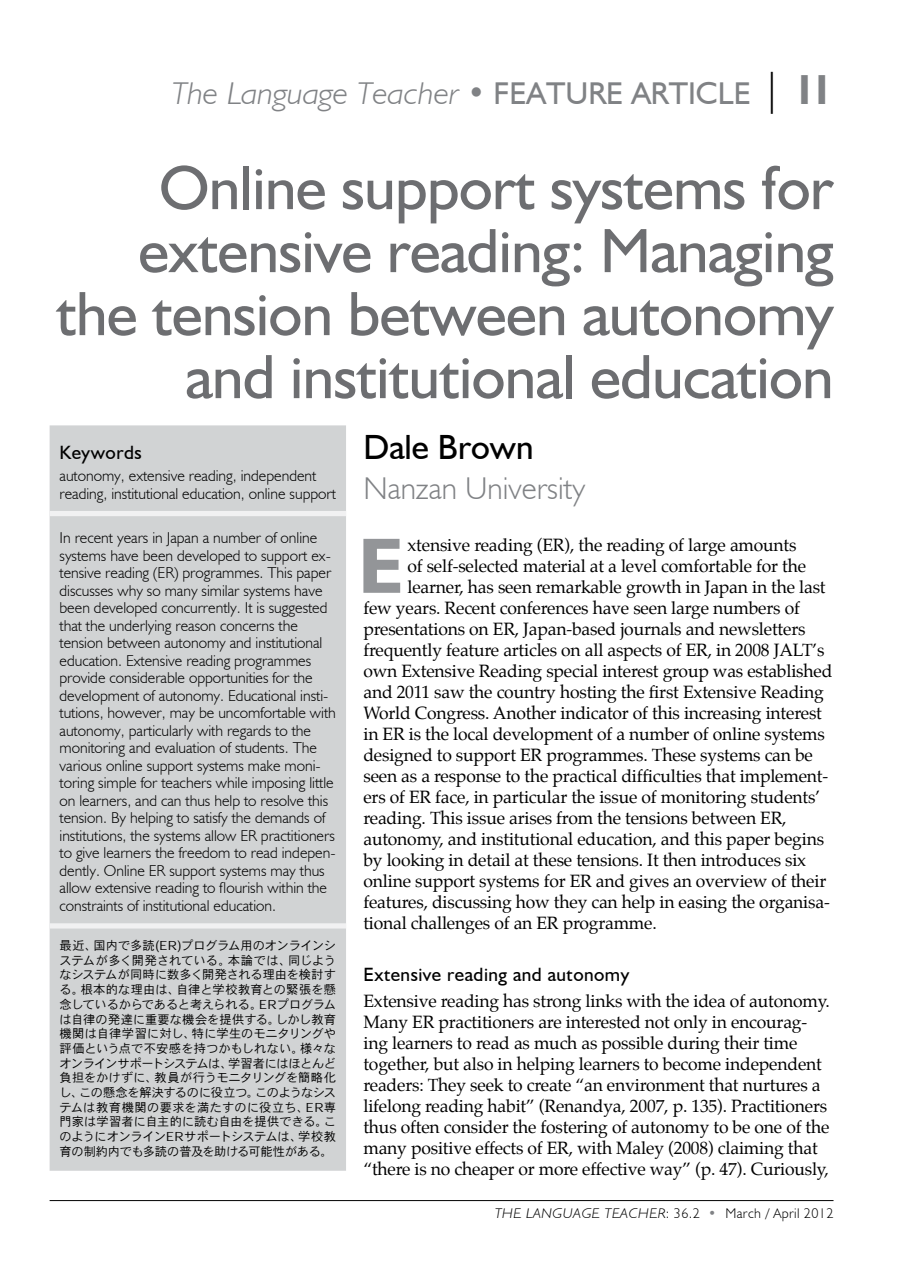
<style>
.page{position:relative;width:903px;height:1275px;background:#fff}
.page>*{position:absolute;margin:0;border:0;box-sizing:border-box;transform-origin:0 0}
.t1{font:700 78.92px "Humanist 521 BT";color:#939598}
.t2{font:63px/63px "Humanist 521 BT";letter-spacing:-.01em;color:#6d6e71;text-align:right}
.t3{font:35px "Humanist 521 BT";color:#000}
.t4{font:italic 300 31.5px "Humanist 521 BT";color:#808285;scale:1.1 1}
.t5{font:300 31.5px "Humanist 521 BT";color:#808285}
.t6{font:19.25px "Humanist 521 BT";letter-spacing:.025em;color:#000}
.t7{font:17.5px/21px "Palatino";letter-spacing:-.01em;color:#000}
.t8{font:300 15.75px/17.5px "Humanist 521 BT";color:#000}
.t9{font:300 14px "Humanist 521 BT";letter-spacing:.03em;color:#000}
.t10{font:12.25px/14.7px "Heisei Kaku Go Std W3";letter-spacing:-.03em;color:#000;text-align:justify}
.s1{font-style:normal}
.s2{font-weight:400;font-style:normal}
.s3{font-style:normal;font-size:42px;color:#000}
.s4{font-weight:700;font-style:normal;font-size:42px}
.s5{font-style:italic}
.s6{font-family:"Humanist 521 BT Xtra";font-weight:700;font-stretch:condensed;color:#808285}
</style>
<div class="page">
<hr style="left:50px;top:1200px;width:783px;height:1px;background:#000">
<div style="left:50px;top:425px;width:296px;height:746px;background:#d1d3d4"></div>
<div style="left:50px;top:511px;width:296px;height:5px;background:#f1f1f2"></div>
<div style="left:50px;top:923px;width:296px;height:5px;background:#f1f1f2"></div>
<h3 class="t4" style="left:172px;top:74px;width:603px">The Language Teacher <span class="s1">•</span> <span class="s2">Feature Art icle</span> <span class="s3">|</span> <span class="s4">11</span></h3>
<h2 class="t2" style="left:56px;top:155px;width:779px">Online support systems for extensive reading: Managing the tension between autonomy and institutional education</h2>
<p class="t6" style="left:60px;top:440px;width:84px">Keywords</p>
<p class="t8" style="left:60px;top:467px;width:278px">autonomy, extensive reading, independent reading, institutional education, online support</p>
<p class="t8" style="left:60px;top:529px;width:278px">I n recent years in Japan a number of online systems have been developed to support ex&shy;tensive reading (ER) programmes. This paper discusses why so many similar systems have been developed concurrently. It is suggested that the underlying reason concerns the tension between autonomy and institutional education. Extensive reading programmes provide considerable opportunities for the development of autonomy. Educational insti&shy;tutions, however, may be uncomfortable with autonomy, particularly with regards to the monitoring and evaluation of students. The various online support systems make moni&shy;toring simple for teachers while imposing little on learners, and can thus help to resolve this tension. By helping to satisfy the demands of institutions, the systems allow ER practitioners to give learners the freedom to read indepen&shy;dently. Online ER support systems may thus allow extensive reading to flourish within the constraints of institutional education.</p>
<p class="t10" style="left:60px;top:938px;width:278px">最近、国内で多読(ER)プログラム用のオンラインシステムが多く開発されている。本論では、同じようなシステムが同時に数多く開発される理由を検討する。根本的な理由は、自律と学校教育との緊張を懸念しているからであると考えられる。ERプログラムは自律の発達に重要な機会を提供する。しかし教育機関は自律学習に対し、特に学生のモニタリングや評価という点で不安感を持つかもしれない。様々なオンラインサポートシステムは、学習者にはほとんど負担をかけずに、教員が行うモニタリングを簡略化し、この懸念を解決するのに役立つ。このようなシステムは教育機関の要求を満たすのに役立ち、ER専門家は学習者に自主的に読む自由を提供できる。このようにオンラインERサポートシステムは、学校教育の制約内でも多読の普及を助ける可能性がある。</p>
<h3 class="t3" style="left:363px;top:425px;width:172px">Dale Brown</h3>
<h3 class="t5" style="left:363px;top:469px;width:223px">Nanzan University</h3>
<h1 class="t1" style="left:358px;top:517px;width:47px">E</h1>
<p class="t7" style="left:407px;top:534px;width:391px">xtensive reading (ER), the reading of large amounts</p>
<p class="t7" style="left:407px;top:555px;width:400px">of self-selected material at a level comfortable for the</p>
<p class="t7" style="left:407px;top:576px;width:420px">learner, has seen remarkable growth in Japan in the last</p>
<p class="t7" style="left:363px;top:597px;width:438px">few years. Recent conferences have seen large numbers of</p>
<p class="t7" style="left:363px;top:618px;width:443px">presentations on ER, Japan-based journals and newsletters</p>
<p class="t7" style="left:363px;top:639px;width:463px">frequently feature articles on all aspects of ER, in 2008 JALT’s</p>
<p class="t7" style="left:363px;top:660px;width:470px">own Extensive Reading special interest group was established</p>
<p class="t7" style="left:363px;top:681px;width:462px">and 2011 saw the country hosting the first Extensive Reading</p>
<p class="t7" style="left:363px;top:702px;width:460px">World Congress. Another indicator of this increasing interest</p>
<p class="t7" style="left:363px;top:723px;width:463px">in ER is the local development of a number of online systems</p>
<p class="t7" style="left:363px;top:744px;width:451px">designed to support ER programmes. These systems can be</p>
<p class="t7" style="left:363px;top:765px;width:466px">seen as a response to the practical difficulties that implement-</p>
<p class="t7" style="left:363px;top:786px;width:458px">ers of ER face, in particular the issue of monitoring students’</p>
<p class="t7" style="left:363px;top:807px;width:425px">reading. This issue arises from the tensions between ER,</p>
<p class="t7" style="left:363px;top:828px;width:462px">autonomy, and institutional education, and this paper begins</p>
<p class="t7" style="left:363px;top:849px;width:444px">by looking in detail at these tensions. It then introduces six</p>
<p class="t7" style="left:363px;top:870px;width:464px">online support systems for ER and gives an overview of their</p>
<p class="t7" style="left:363px;top:891px;width:468px">features, discussing how they can help in easing the organisa-</p>
<p class="t7" style="left:363px;top:912px;width:295px">tional challenges of an ER programme.</p>
<p class="t6" style="left:363px;top:962px;width:267px">Extensive reading and autonomy</p>
<p class="t7" style="left:363px;top:990px;width:468px">Extensive reading has strong links with the idea of autonomy.<br>Many ER practitioners are interested not only in encourag&shy;ing learners to read as much as possible during their time together, but also in helping learners to become independent readers: They seek to create “an environment that nurtures a lifelong reading habit” (Renandya, 2007, p. 135). Practitioners thus often consider the fostering of autonomy to be one of the many positive effects of ER, with Maley (2008) claiming that “there is no cheaper or more effective way” (p. 47). Curiously,</p>
<p class="t9" style="left:495px;top:1204px;width:340px"><span class="s5">THE LANGUAGE TEACHER</span>: 36.2 <span class="s6">•</span> March / April 2012</p>
</div>
